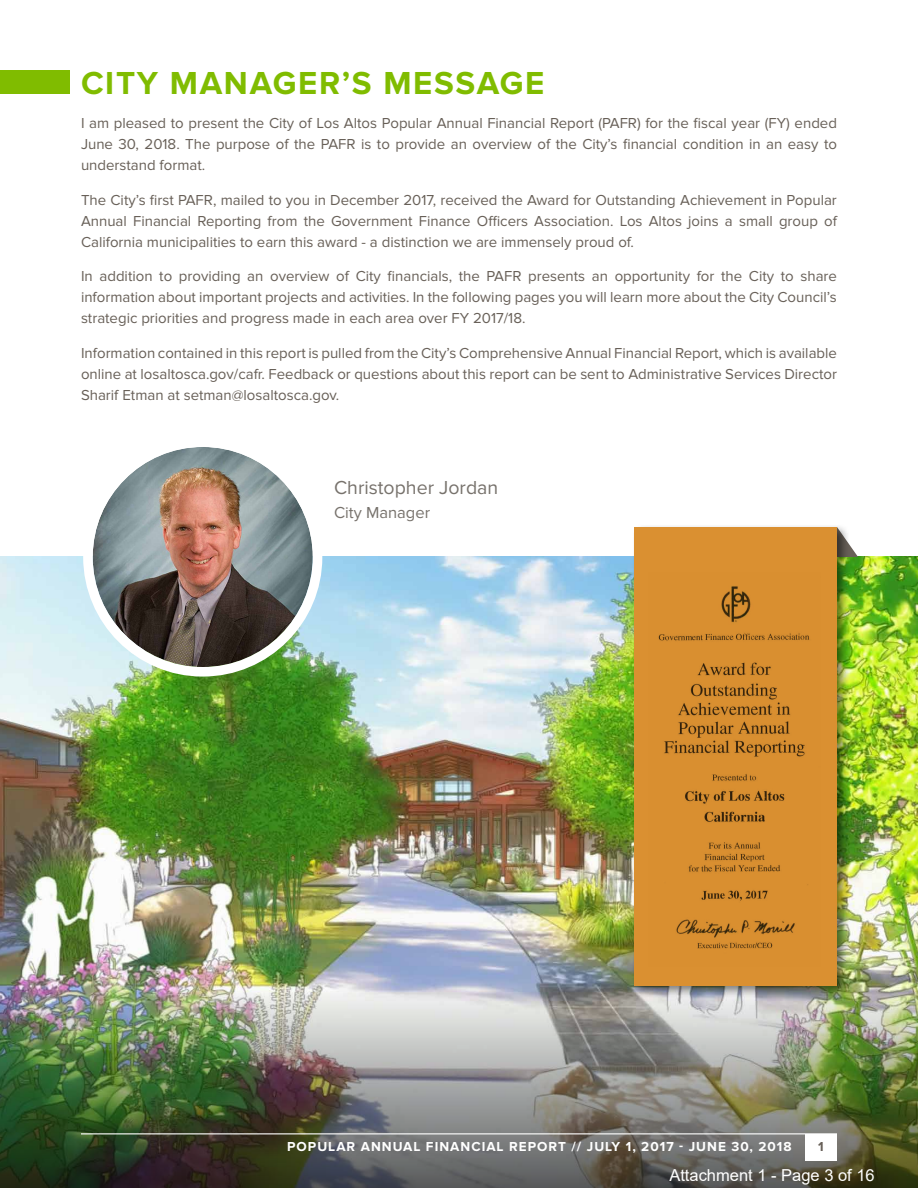
<style>
.page{position:relative;width:918px;height:1188px;background:#fff}
.page>*{position:absolute;margin:0;border:0;box-sizing:border-box;transform-origin:0 0}
.t1{font:700 33px "Proxima Nova";letter-spacing:.05em;color:#80bc00}
.t2{font:19.5px "Proxima Nova";color:#77726c}
.t3{font:16.5px "Arial";color:#fff}
.t4{font:16.5px "Proxima Nova";color:#77726c}
.t5{font:15px/21px "Proxima Nova";color:#686058;text-align:justify}
.t6{font:700 13.5px "Proxima Nova";letter-spacing:.075em;color:#fff}
.t7{font:700 13.5px "Proxima Nova";color:#686058}
</style>
<div class="page">
<svg style="left:850px;top:545px;width:8px;height:12px"></svg>
<div style="left:0;top:71px;width:70px;height:23px;background:#80bc00"></div>
<img style="left:93px;top:447px;width:220px;height:220px;border-radius:110px">
<div style="left:83px;top:437px;width:239px;height:240px;border:10px solid #fff;border-radius:50%"></div>
<div style="left:635px;top:527px;width:202px;height:459px;background:#da9031"></div>
<img style="left:0;top:557px;width:918px;height:631px">
<div style="left:805px;top:1134px;width:32px;height:26px;background:#fff"></div>
<hr style="left:81px;top:1133px;width:756px;height:1px;background:#fff">
<h1 class="t1" style="left:81px;top:64px;width:465px">CITY MANAGER’S MESSAGE</h1>
<p class="t5" style="left:81px;top:113px;width:758px">I am pleased to present the City of Los Altos Popular Annual Financial Report (PAFR) for the fiscal year (FY) ended June 30, 2018. The purpose of the PAFR is to provide an overview of the City’s financial condition in an easy to understand format.</p>
<p class="t5" style="left:81px;top:189px;width:758px">The City’s first PAFR, mailed to you in December 2017, received the Award for Outstanding Achievement in Popular Annual Financial Reporting from the Government Finance Officers Association. Los Altos joins a small group of California municipalities to earn this award - a distinction we are immensely proud of.</p>
<p class="t5" style="left:81px;top:266px;width:757px">In addition to providing an overview of City financials, the PAFR presents an opportunity for the City to share information about important projects and activities. In the following pages you will learn more about the City Council’s strategic priorities and progress made in each area over FY 2017/18.</p>
<p class="t5" style="left:81px;top:342px;width:758px">Information contained in this report is pulled from the City’s Comprehensive Annual Financial Report, which is available online at losaltosca.gov/cafr. Feedback or questions about this report can be sent to Administrative Services Director Sharif Etman at setman@losaltosca.gov.</p>
<h2 class="t2" style="left:334px;top:476px;width:166px">Christopher Jordan</h2>
<p class="t4" style="left:334px;top:503px;width:98px">City Manager</p>
<p class="t6" style="left:287px;top:1139px;width:506px">POPULAR ANNUAL FINANCIAL REPORT // JULY 1, 2017 - JUNE 30, 2018</p>
<p class="t7" style="left:818px;top:1139px;width:7px">1</p>
<p class="t3" style="left:669px;top:1164px;width:207px">Attachment 1 - Page 3 of 16</p>
</div>
